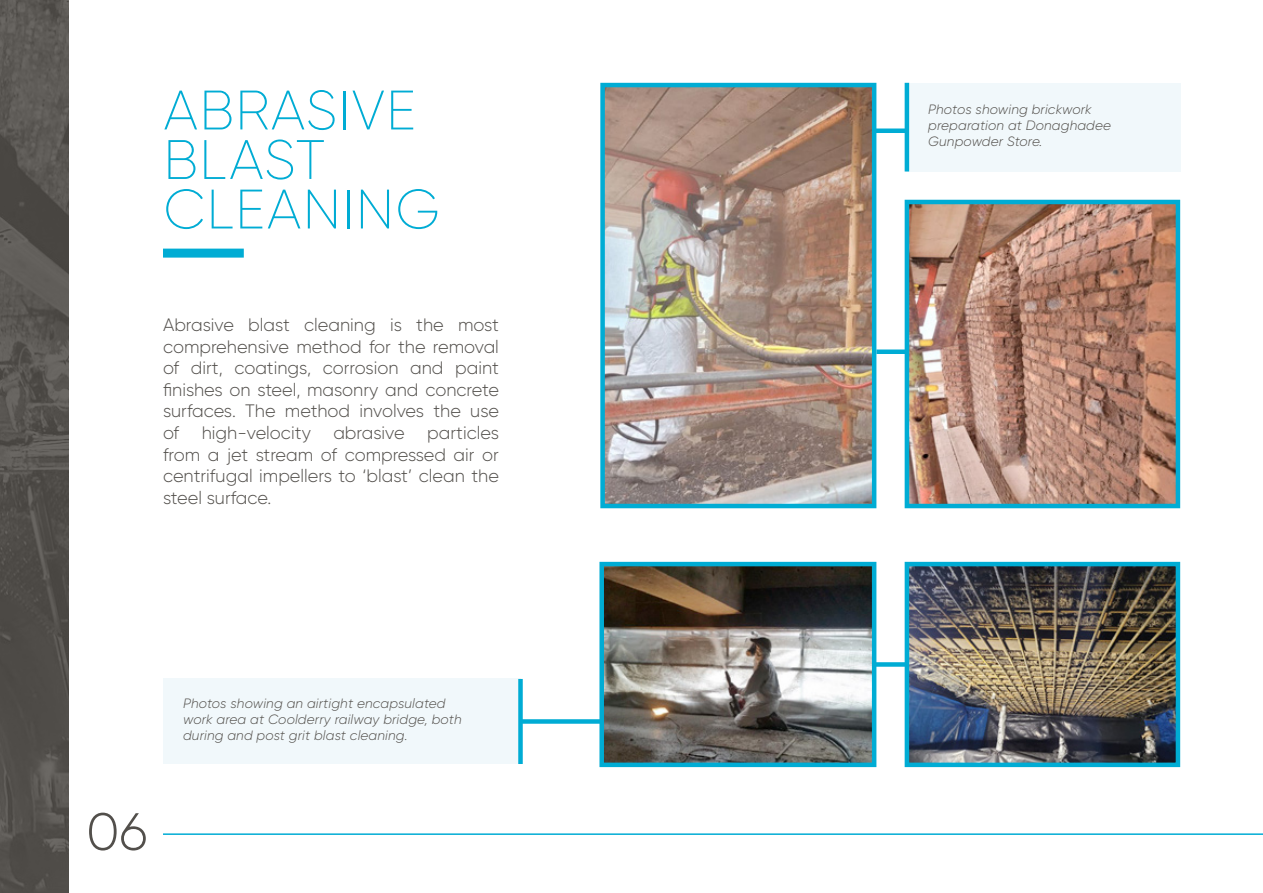
<style>
.page{position:relative;width:1263px;height:893px;background:#fff}
.page>*{position:absolute;margin:0;border:0;box-sizing:border-box;transform-origin:0 0}
.t1{font:200 55.5px/49.5px "Gilroy";letter-spacing:.02em;color:#00acd4}
.t2{font:300 52.5px "Gilroy";color:#524f4b}
.t3{font:300 18px/21.6px "Gilroy";color:#524f4b;text-align:justify}
.t4{font:italic 300 13.5px/16.2px "Gilroy";letter-spacing:.01em;color:#524f4b}
</style>
<div class="page">
<hr style="left:163px;top:833px;width:1100px;height:2px;background:#00acd4">
<div style="left:876px;top:349px;width:30px;height:5px;background:#00acd4"></div>
<div style="left:873px;top:128px;width:33px;height:5px;background:#00acd4"></div>
<div style="left:519px;top:719px;width:98px;height:5px;background:#00acd4"></div>
<div style="left:853px;top:662px;width:74px;height:5px;background:#00acd4"></div>
<div style="left:163px;top:679px;width:357px;height:85px;background:#f1f8fb"></div>
<div style="left:163px;top:249px;width:81px;height:9px;background:#00acd4"></div>
<img style="left:0;top:0;width:68px;height:893px">
<img style="left:910px;top:567px;width:265px;height:195px">
<div style="left:905px;top:562px;width:275px;height:205px;border:4px solid #00acd4"></div>
<img style="left:604px;top:567px;width:267px;height:195px">
<div style="left:599px;top:562px;width:277px;height:205px;border:4px solid #00acd4"></div>
<div style="left:518px;top:679px;width:5px;height:85px;background:#00acd4"></div>
<img style="left:605px;top:88px;width:266px;height:415px">
<div style="left:600px;top:83px;width:276px;height:425px;border:4px solid #00acd4"></div>
<img style="left:910px;top:205px;width:265px;height:298px">
<div style="left:905px;top:200px;width:275px;height:308px;border:4px solid #00acd4"></div>
<div style="left:906px;top:83px;width:274px;height:89px;background:#f1f8fb"></div>
<hr style="left:905px;top:83px;width:4px;height:89px;background:#00acd4">
<h1 class="t1" style="left:163px;top:85px;width:278px">ABRASIVE<br>BLAST<br>CLEANING</h1>
<p class="t3" style="left:163px;top:314px;width:337px">Abrasive blast cleaning is the most comprehensive method for the removal of dirt, coatings, corrosion and paint finishes on steel, masonry and concrete surfaces. The method involves the use of</p>
<p class="t3" style="left:163px;top:422px;width:337px;text-indent:264px">particles from a jet stream of compressed air or centrifugal impellers to ‘blast’ clean the steel surface.</p>
<p class="t3" style="left:202px;top:422px;width:111px">high-velocity</p>
<p class="t3" style="left:333px;top:422px;width:73px">abrasive</p>
<h2 class="t2" style="left:86px;top:799px;width:63px">06</h2>
<p class="t4" style="left:183px;top:695px;width:280px">Photos showing an airtight encapsulated work area at Coolderry railway bridge, both during and post grit blast cleaning.</p>
<p class="t4" style="left:928px;top:101px;width:184px">Photos showing brickwork preparation at Donaghadee<br>Gunpowder Store.</p>
</div>
